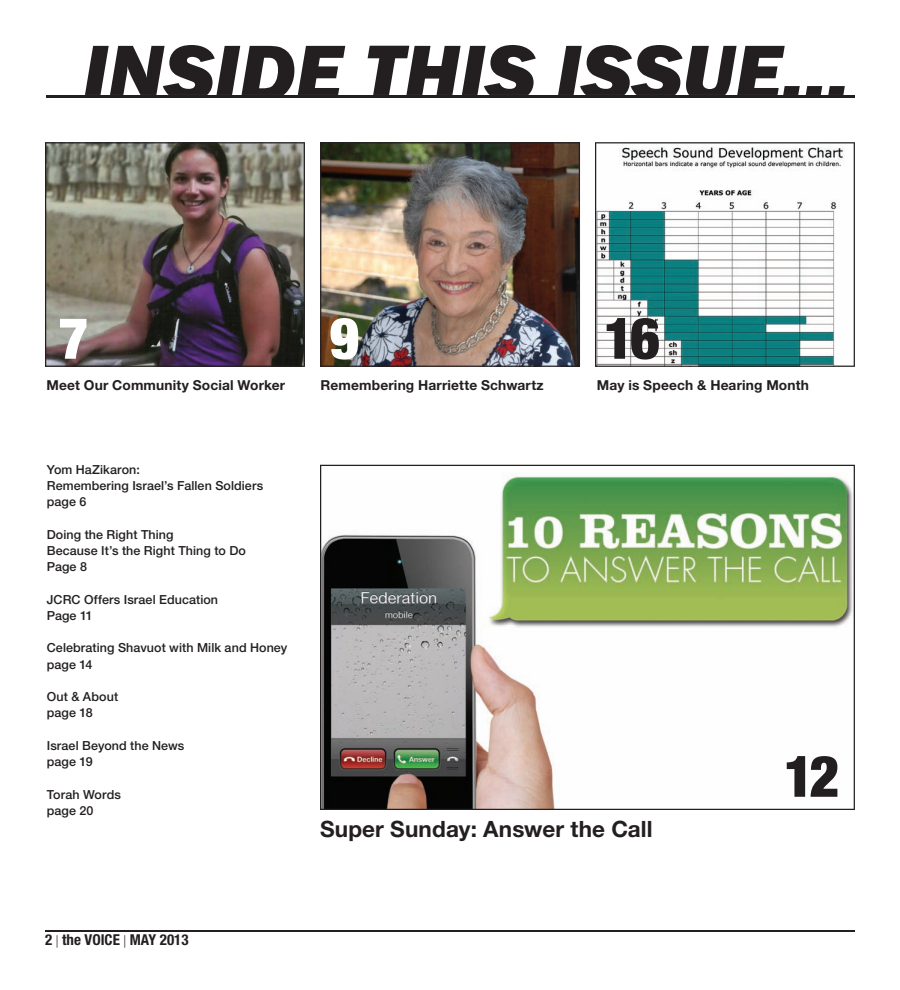
<style>
.page{position:relative;width:900px;height:990px;background:#fff}
.page>*{position:absolute;margin:0;border:0;box-sizing:border-box;transform-origin:0 0}
.t1{font:900 condensed 57.5px "Helvetica Neue LT Std";color:#231f20}
.t2{font:900 condensed 57.5px "Helvetica Neue LT Std";color:#fff}
.t3{font:700 22.5px "Helvetica Neue LT Std";letter-spacing:.005em;color:#231f20}
.t4{font:700 condensed 15px "Helvetica Neue LT Std";color:#231f20}
.t5{font:700 13.75px "Helvetica Neue LT Std";letter-spacing:.01em;color:#231f20}
.t6{font:500 12.5px/16.2px "Helvetica Neue LT Std";letter-spacing:.005em;color:#231f20}
.s1{font-weight:300;font-stretch:normal;font-size:12.5px}
</style>
<div class="page">
<hr style="left:45px;top:930px;width:810px;height:2px;background:#231f20">
<img style="left:320px;top:142px;width:260px;height:225px">
<svg style="left:595px;top:142px;width:260px;height:225px"></svg>
<img style="left:45px;top:142px;width:260px;height:225px">
<svg style="left:320px;top:465px;width:535px;height:345px"></svg>
<svg style="left:828px;top:86px;width:17px;height:9px"></svg>
<svg style="left:806px;top:86px;width:16px;height:9px"></svg>
<svg style="left:558px;top:45px;width:242px;height:50px"></svg>
<svg style="left:368px;top:45px;width:168px;height:50px"></svg>
<svg style="left:85px;top:45px;width:260px;height:50px"></svg>
<hr style="left:47px;top:95px;width:808px;height:2px;background:#231f20">
<h1 class="t2" style="left:59px;top:303px;width:31px">7</h1>
<h1 class="t2" style="left:329px;top:303px;width:31px">9</h1>
<h1 class="t1" style="left:604px;top:303px;width:58px">16</h1>
<p class="t5" style="left:47px;top:376px;width:240px">Meet Our Community Social Worker</p>
<p class="t5" style="left:321px;top:376px;width:225px">Remembering Harriette Schwartz</p>
<p class="t5" style="left:597px;top:376px;width:214px">May is Speech &amp; Hearing Month</p>
<p class="t6" style="left:47px;top:461px;width:218px">Yom HaZikaron:<br>Remembering Israel’s Fallen Soldiers page 6</p>
<p class="t6" style="left:47px;top:526px;width:201px">Doing the Right Thing<br>Because It’s the Right Thing to Do<br>Page 8</p>
<p class="t6" style="left:47px;top:591px;width:173px">JCRC Offers Israel Education<br>Page 11</p>
<p class="t6" style="left:47px;top:640px;width:242px">Celebrating Shavuot with Milk and Honey page 14</p>
<p class="t6" style="left:47px;top:688px;width:73px">Out &amp; About page 18</p>
<p class="t6" style="left:47px;top:737px;width:139px">Israel Beyond the News page 19</p>
<p class="t6" style="left:47px;top:786px;width:76px">Torah Words page 20</p>
<h2 class="t3" style="left:320px;top:815px;width:334px">Super Sunday: Answer the Call</h2>
<p class="t4" style="left:45px;top:931px;width:145px">2 <span class="s1">|</span> the VOICE <span class="s1">|</span> MAY 2013</p>
<h1 class="t1" style="left:784px;top:741px;width:57px">12</h1>
</div>
